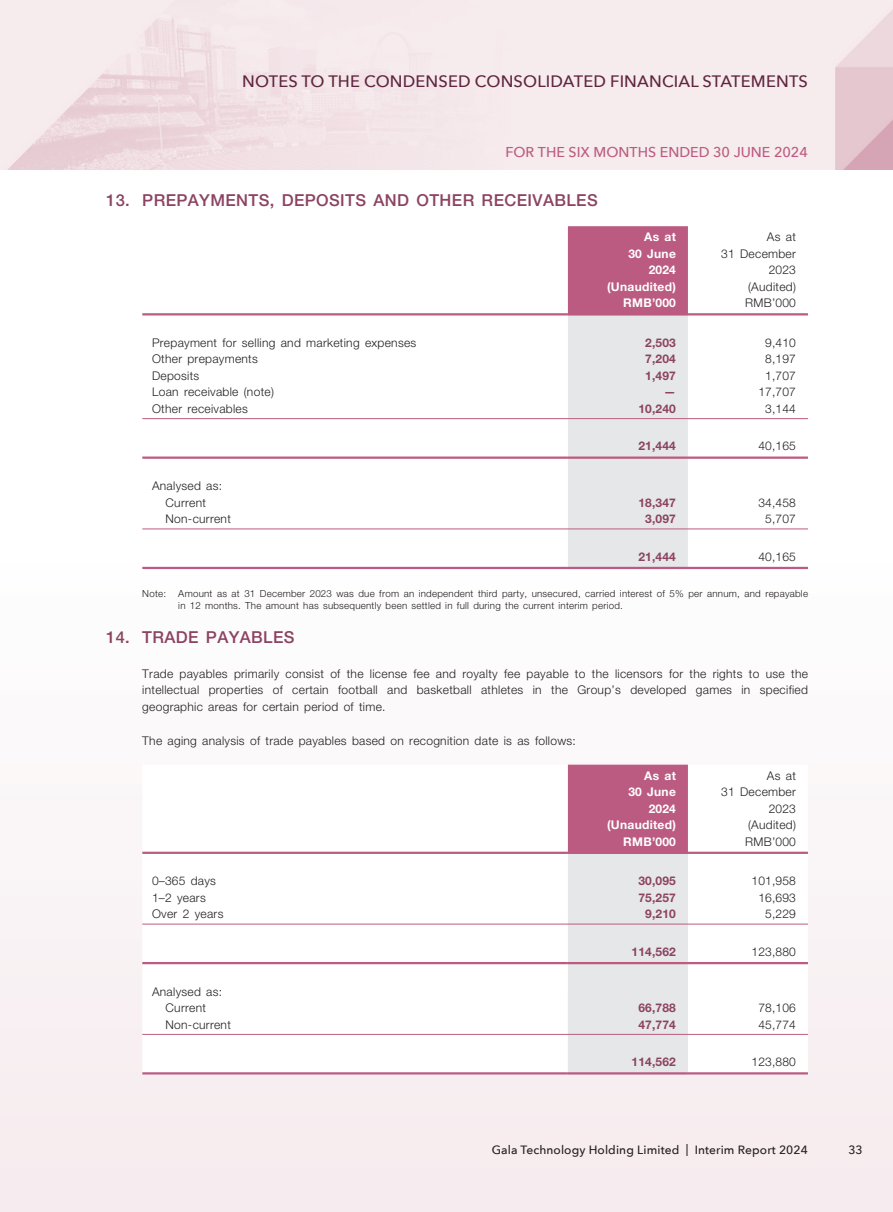
<style>
.page{position:relative;width:893px;height:1212px;background:#fff}
.page>*{position:absolute;margin:0;border:0;box-sizing:border-box;transform-origin:0 0}
._03_H1{font:500 16.5px "Helvetica Neue LT Std";letter-spacing:.025em;color:#8c4361}
.t1{font:500 16.5px "Avenir Next";letter-spacing:.01em;color:#60263f}
.t2{font:500 14.25px "Avenir Next";color:#bb5b81}
._01_Body_Text{font:300 12px/16.5px "Helvetica Neue LT Std";letter-spacing:.025em;color:#231f20;text-align:right}
._15_Table_Stub{font:300 12px "Helvetica Neue LT Std";letter-spacing:.025em;color:#231f20}
._01_Body_Text-2{font:700 12px "Helvetica Neue LT Std";letter-spacing:.015em;color:#8c4361}
._01_Body_Text-3{font:700 12px/16.5px "Helvetica Neue LT Std";letter-spacing:.025em;color:#fff;text-align:right}
.t3{font:500 12px "Avenir Next";letter-spacing:.01em;color:#231f20}
._02_Note_Text{font:300 9.75px/12px "Helvetica Neue LT Std";letter-spacing:.025em;color:#231f20}
</style>
<div class="page">
<div style="left:0;top:468px;width:893px;height:744px;background:linear-gradient(to right,#faf5f6,#faf5f6)"></div>
<img style="left:0;top:0;width:893px;height:169px">
<svg style="left:142px;top:226px;width:666px;height:341px"></svg>
<svg style="left:568px;top:226px;width:120px;height:341px;background:#dac2cd"></svg>
<hr style="left:142px;top:313px;width:426px;height:2px;background:#bb5b81">
<hr style="left:568px;top:313px;width:120px;height:2px;background:#bb5b81">
<hr style="left:688px;top:313px;width:120px;height:2px;background:#bb5b81">
<hr style="left:142px;top:418px;width:426px;height:1px;background:#bb5b81">
<hr style="left:568px;top:418px;width:120px;height:1px;background:#bb5b81">
<hr style="left:688px;top:418px;width:120px;height:1px;background:#bb5b81">
<hr style="left:142px;top:456px;width:426px;height:3px;background:#bb5b81">
<hr style="left:568px;top:456px;width:120px;height:3px;background:#bb5b81">
<hr style="left:688px;top:456px;width:120px;height:3px;background:#bb5b81">
<hr style="left:142px;top:528px;width:426px;height:1px;background:#bb5b81">
<hr style="left:568px;top:528px;width:120px;height:1px;background:#bb5b81">
<hr style="left:688px;top:528px;width:120px;height:1px;background:#bb5b81">
<hr style="left:142px;top:567px;width:426px;height:2px;background:#bb5b81">
<hr style="left:568px;top:567px;width:120px;height:2px;background:#bb5b81">
<hr style="left:688px;top:567px;width:120px;height:2px;background:#bb5b81">
<svg style="left:142px;top:765px;width:666px;height:307px"></svg>
<svg style="left:568px;top:765px;width:120px;height:307px;background:#d9beca"></svg>
<hr style="left:142px;top:852px;width:426px;height:2px;background:#bb5b81">
<hr style="left:568px;top:852px;width:120px;height:2px;background:#bb5b81">
<hr style="left:688px;top:852px;width:120px;height:2px;background:#bb5b81">
<hr style="left:142px;top:924px;width:426px;height:1px;background:#bb5b81">
<hr style="left:568px;top:924px;width:120px;height:1px;background:#bb5b81">
<hr style="left:688px;top:924px;width:120px;height:1px;background:#bb5b81">
<hr style="left:142px;top:962px;width:426px;height:2px;background:#bb5b81">
<hr style="left:568px;top:962px;width:120px;height:2px;background:#bb5b81">
<hr style="left:688px;top:962px;width:120px;height:2px;background:#bb5b81">
<hr style="left:142px;top:1034px;width:426px;height:1px;background:#bb5b81">
<hr style="left:568px;top:1034px;width:120px;height:1px;background:#bb5b81">
<hr style="left:688px;top:1034px;width:120px;height:1px;background:#bb5b81">
<hr style="left:142px;top:1072px;width:426px;height:2px;background:#bb5b81">
<hr style="left:568px;top:1072px;width:120px;height:2px;background:#bb5b81">
<hr style="left:688px;top:1072px;width:120px;height:2px;background:#bb5b81">
<h1 class="t1" style="left:242px;top:67px;width:567px">NOTES TO THE CONDENSED CONSOLIDATED FINANCIAL STATEMENTS</h1>
<p class="t2" style="left:505px;top:140px;width:304px">FOR THE SIX MONTHS ENDED 30 JUNE 2024</p>
<p class="_03_H1" style="left:106px;top:190px;width:493px">13. PREPAYMENTS, DEPOSITS AND OTHER RECEIVABLES</p>
<p class="_01_Body_Text-3" style="left:628px;top:228px;width:49px">As at<br>30 June<br>2024</p>
<p class="_01_Body_Text" style="left:721px;top:228px;width:76px">As at<br>31 December<br>2023</p>
<p class="_01_Body_Text-3" style="left:607px;top:278px;width:70px">(Unaudited)</p>
<p class="_01_Body_Text" style="left:748px;top:278px;width:49px">(Audited)</p>
<p class="_01_Body_Text-3" style="left:623px;top:294px;width:54px">RMB’000</p>
<p class="_01_Body_Text" style="left:745px;top:294px;width:52px">RMB’000</p>
<p class="_15_Table_Stub" style="left:152px;top:335px;width:266px">Prepayment for selling and marketing expenses</p>
<p class="_01_Body_Text-2" style="left:645px;top:335px;width:32px">2,503</p>
<p class="_01_Body_Text" style="left:765px;top:334px;width:32px">9,410</p>
<p class="_15_Table_Stub" style="left:152px;top:352px;width:107px">Other prepayments</p>
<p class="_01_Body_Text-2" style="left:645px;top:352px;width:32px">7,204</p>
<p class="_01_Body_Text" style="left:765px;top:351px;width:32px">8,197</p>
<p class="_15_Table_Stub" style="left:152px;top:368px;width:49px">Deposits</p>
<p class="_01_Body_Text-2" style="left:645px;top:368px;width:32px">1,497</p>
<p class="_01_Body_Text" style="left:765px;top:367px;width:32px">1,707</p>
<p class="_15_Table_Stub" style="left:152px;top:385px;width:123px">Loan receivable (note)</p>
<p class="_01_Body_Text-2" style="left:664px;top:385px;width:13px">—</p>
<p class="_01_Body_Text" style="left:758px;top:384px;width:39px">17,707</p>
<p class="_15_Table_Stub" style="left:152px;top:401px;width:97px">Other receivables</p>
<p class="_01_Body_Text-2" style="left:638px;top:401px;width:39px">10,240</p>
<p class="_01_Body_Text" style="left:765px;top:400px;width:32px">3,144</p>
<p class="_01_Body_Text-2" style="left:638px;top:439px;width:39px">21,444</p>
<p class="_01_Body_Text" style="left:758px;top:438px;width:39px">40,165</p>
<p class="_15_Table_Stub" style="left:152px;top:479px;width:72px">Analysed as:</p>
<p class="_15_Table_Stub" style="left:166px;top:495px;width:42px">Current</p>
<p class="_01_Body_Text-2" style="left:638px;top:495px;width:39px">18,347</p>
<p class="_01_Body_Text" style="left:758px;top:494px;width:39px">34,458</p>
<p class="_15_Table_Stub" style="left:166px;top:512px;width:67px">Non-current</p>
<p class="_01_Body_Text-2" style="left:645px;top:511px;width:32px">3,097</p>
<p class="_01_Body_Text" style="left:765px;top:510px;width:32px">5,707</p>
<p class="_01_Body_Text-2" style="left:638px;top:549px;width:39px">21,444</p>
<p class="_01_Body_Text" style="left:758px;top:548px;width:39px">40,165</p>
<p class="_02_Note_Text" style="left:178px;top:587px;width:631px;text-indent:-36px">Note: Amount as at 31 December 2023 was due from an independent third party, unsecured, carried interest of 5% per annum, and repayable in 12 months. The amount has subsequently been settled in full during the current interim period.</p>
<p class="_03_H1" style="left:106px;top:627px;width:190px">14. TRADE PAYABLES</p>
<p class="_01_Body_Text" style="left:142px;top:665px;width:667px;text-align:justify">Trade payables primarily consist of the license fee and royalty fee payable to the licensors for the rights to use the intellectual properties of certain football and basketball athletes in the Group’s developed games in specified geographic areas for certain period of time.</p>
<p class="_01_Body_Text" style="left:142px;top:732px;width:435px">The aging analysis of trade payables based on recognition date is as follows:</p>
<p class="_01_Body_Text-3" style="left:628px;top:767px;width:49px">As at<br>30 June<br>2024</p>
<p class="_01_Body_Text" style="left:721px;top:767px;width:76px">As at<br>31 December<br>2023</p>
<p class="_01_Body_Text-3" style="left:607px;top:816px;width:70px">(Unaudited)</p>
<p class="_01_Body_Text" style="left:748px;top:816px;width:49px">(Audited)</p>
<p class="_01_Body_Text-3" style="left:623px;top:833px;width:54px">RMB’000</p>
<p class="_01_Body_Text" style="left:745px;top:833px;width:52px">RMB’000</p>
<p class="_15_Table_Stub" style="left:152px;top:874px;width:66px">0–365 days</p>
<p class="_01_Body_Text-2" style="left:638px;top:874px;width:39px">30,095</p>
<p class="_01_Body_Text" style="left:752px;top:873px;width:46px">101,958</p>
<p class="_15_Table_Stub" style="left:152px;top:890px;width:55px">1–2 years</p>
<p class="_01_Body_Text-2" style="left:638px;top:890px;width:39px">75,257</p>
<p class="_01_Body_Text" style="left:758px;top:889px;width:39px">16,693</p>
<p class="_15_Table_Stub" style="left:152px;top:907px;width:73px">Over 2 years</p>
<p class="_01_Body_Text-2" style="left:645px;top:907px;width:32px">9,210</p>
<p class="_01_Body_Text" style="left:765px;top:906px;width:32px">5,229</p>
<p class="_01_Body_Text-2" style="left:632px;top:944px;width:46px">114,562</p>
<p class="_01_Body_Text" style="left:752px;top:943px;width:46px">123,880</p>
<p class="_15_Table_Stub" style="left:152px;top:984px;width:72px">Analysed as:</p>
<p class="_15_Table_Stub" style="left:166px;top:1000px;width:42px">Current</p>
<p class="_01_Body_Text-2" style="left:638px;top:1000px;width:39px">66,788</p>
<p class="_01_Body_Text" style="left:758px;top:999px;width:39px">78,106</p>
<p class="_15_Table_Stub" style="left:166px;top:1017px;width:67px">Non-current</p>
<p class="_01_Body_Text-2" style="left:638px;top:1017px;width:39px">47,774</p>
<p class="_01_Body_Text" style="left:758px;top:1016px;width:39px">45,774</p>
<p class="_01_Body_Text-2" style="left:632px;top:1054px;width:46px">114,562</p>
<p class="_01_Body_Text" style="left:752px;top:1053px;width:46px">123,880</p>
<p class="t3" style="left:492px;top:1140px;width:318px">Gala Technology Holding Limited | Interim Report 2024</p>
<p class="t3" style="left:848px;top:1139px;width:16px">33</p>
</div>
